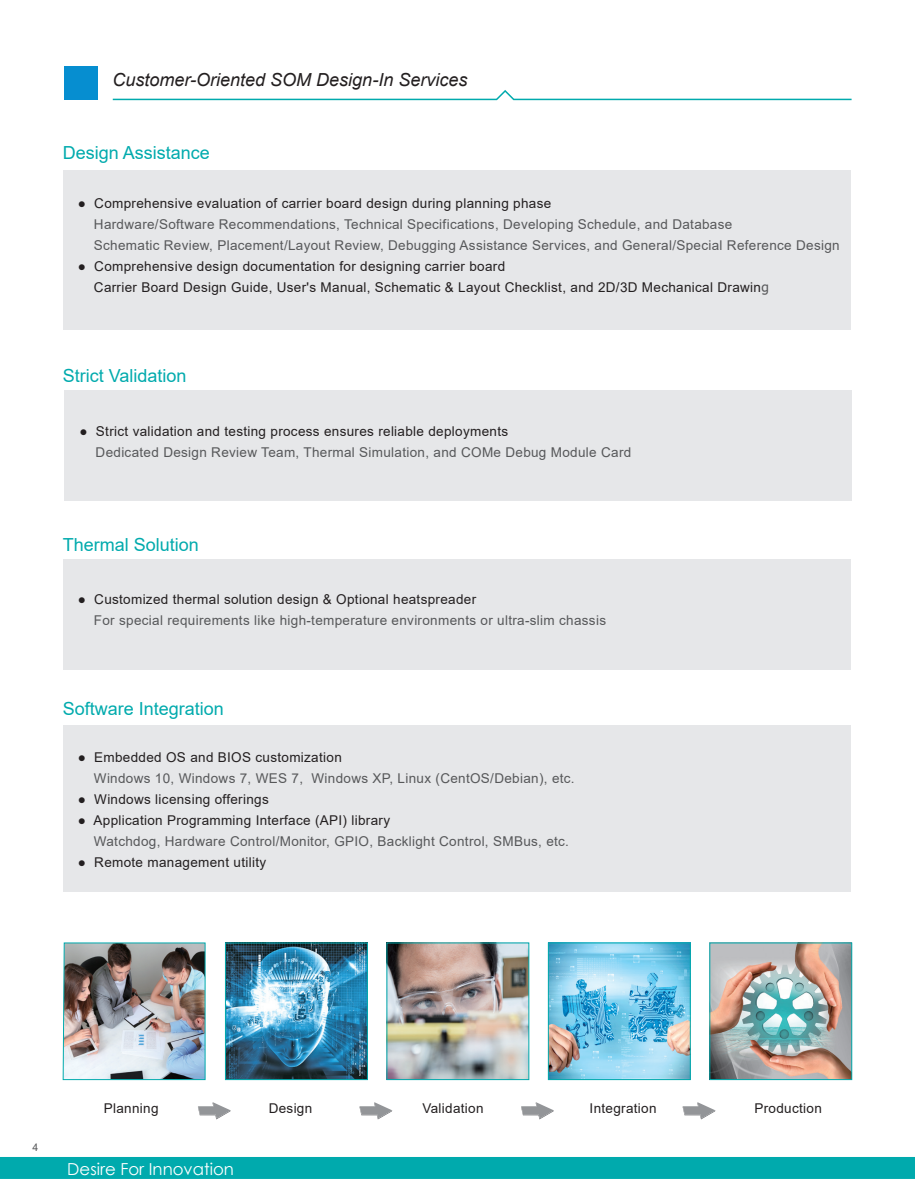
<style>
.page{position:relative;width:915px;height:1191px;background:#fff}
.page>*{position:absolute;margin:0;border:0;box-sizing:border-box;transform-origin:0 0}
.t1{font:18px "Arial";color:#00aaad}
.t2{font:italic 18px "Arial";color:#231f20}
.t3{font:16.5px "Century Gothic";color:#fff}
.t4{font:13.5px/21px "Arial";letter-spacing:.025em;color:#231f20}
.t5{font:13.5px/21px "Arial";letter-spacing:.025em;color:#57585a}
.t6{font:10.5px "Arial";color:#57585a}
.s1{font-family:"Tahoma";color:#57585a}
</style>
<div class="page">
<div style="left:63px;top:170px;width:787px;height:159px;background:#e6e7e9"></div>
<div style="left:65px;top:390px;width:786px;height:111px;background:#e6e7e9"></div>
<div style="left:63px;top:559px;width:787px;height:110px;background:#e6e7e9"></div>
<div style="left:63px;top:725px;width:787px;height:167px;background:#e6e7e9"></div>
<div style="left:64px;top:66px;width:34px;height:33px;background:#068ed0"></div>
<svg style="left:112px;top:90px;width:740px;height:11px"></svg>
<img style="left:62px;top:942px;width:144px;height:138px">
<img style="left:227px;top:944px;width:138px;height:134px">
<div style="left:225px;top:942px;width:142px;height:138px;border:1px solid #00aaad"></div>
<img style="left:388px;top:944px;width:139px;height:134px">
<div style="left:386px;top:942px;width:143px;height:138px;border:1px solid #00aaad"></div>
<img style="left:549px;top:944px;width:139px;height:134px">
<div style="left:547px;top:942px;width:143px;height:138px;border:1px solid #00aaad"></div>
<img style="left:711px;top:944px;width:138px;height:134px">
<div style="left:709px;top:942px;width:142px;height:138px;border:1px solid #00aaad"></div>
<svg style="left:198px;top:1102px;width:32px;height:17px"></svg>
<svg style="left:359px;top:1102px;width:33px;height:17px"></svg>
<svg style="left:521px;top:1102px;width:32px;height:17px"></svg>
<svg style="left:682px;top:1102px;width:33px;height:17px"></svg>
<div style="left:0;top:1157px;width:914px;height:22px;background:#00aaad"></div>
<h1 class="t2" style="left:112px;top:68px;width:356px">Customer-Oriented SOM Design-In Services</h1>
<h1 class="t1" style="left:63px;top:140px;width:149px">Design Assistance</h1>
<p class="t4" style="left:78px;top:192px;width:475px">● Comprehensive evaluation of carrier board design during planning phase</p>
<p class="t5" style="left:94px;top:213px;width:747px">Hardware/Software Recommendations, Technical Specifications, Developing Schedule, and Database<br>Schematic Review, Placement/Layout Review, Debugging Assistance Services, and General/Special Reference Design</p>
<p class="t4" style="left:94px;top:255px;width:676px;text-indent:-16px">● Comprehensive design documentation for designing carrier board<br>Carrier Board Design Guide, User's Manual, Schematic &amp; Layout Checklist, and 2D/3D Mechanical Drawin<span class="s1">g</span></p>
<h1 class="t1" style="left:63px;top:363px;width:125px">Strict Validation</h1>
<p class="t4" style="left:79px;top:420px;width:430px">● Strict validation and testing process ensures reliable deployments</p>
<p class="t5" style="left:96px;top:441px;width:537px">Dedicated Design Review Team, Thermal Simulation, and COMe Debug Module Card</p>
<h1 class="t1" style="left:63px;top:532px;width:138px">Thermal Solution</h1>
<p class="t4" style="left:78px;top:589px;width:400px">● Customized thermal solution design &amp; Optional heatspreader</p>
<p class="t5" style="left:94px;top:610px;width:513px">For special requirements like high-temperature environments or ultra-slim chassis</p>
<h1 class="t1" style="left:63px;top:696px;width:163px">Software Integration</h1>
<p class="t4" style="left:78px;top:747px;width:265px">● Embedded OS and BIOS customization</p>
<p class="t5" style="left:94px;top:768px;width:482px">Windows 10, Windows 7, WES 7, Windows XP, Linux (CentOS/Debian), etc.</p>
<p class="t4" style="left:78px;top:789px;width:192px">● Windows licensing offerings</p>
<p class="t4" style="left:78px;top:810px;width:314px">● Application Programming Interface (API) library</p>
<p class="t5" style="left:94px;top:831px;width:476px">Watchdog, Hardware Control/Monitor, GPIO, Backlight Control, SMBus, etc.</p>
<p class="t4" style="left:78px;top:852px;width:190px">● Remote management utility</p>
<p class="t6" style="left:33px;top:1139px;width:7px">4</p>
<p class="t4" style="left:104px;top:1097px;width:56px">Planning</p>
<p class="t4" style="left:268px;top:1097px;width:45px">Design</p>
<p class="t4" style="left:422px;top:1097px;width:63px">Validation</p>
<p class="t4" style="left:589px;top:1097px;width:68px">Integration</p>
<p class="t4" style="left:754px;top:1097px;width:69px">Production</p>
<p class="t3" style="left:67px;top:1157px;width:168px">Desire For Innovation</p>
</div>
